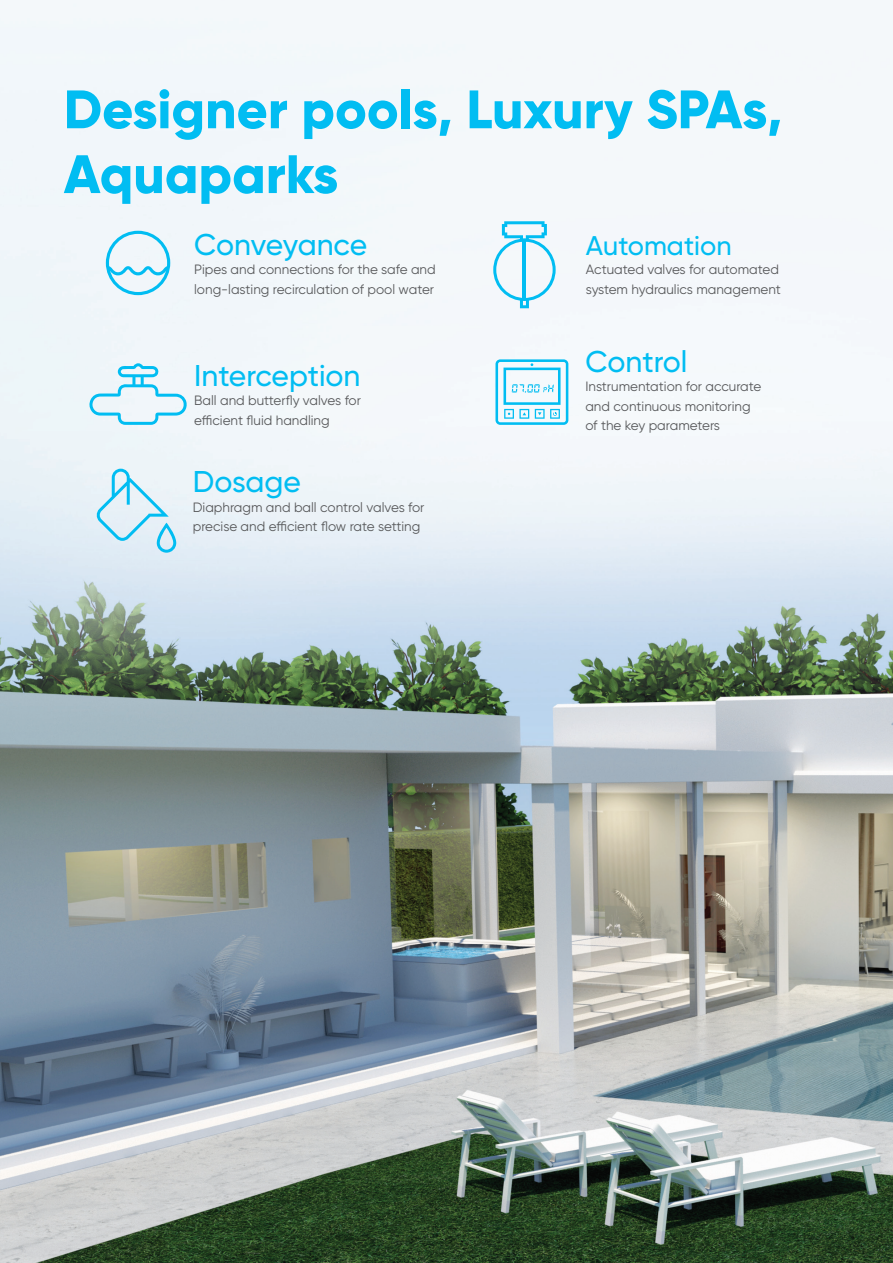
<style>
.page{position:relative;width:893px;height:1263px;background:#fff}
.page>*{position:absolute;margin:0;border:0;box-sizing:border-box;transform-origin:0 0}
.segment_title{font:800 54px/64.8px "Gilroy";color:#01bdf2}
.product_title{font:500 30px "Gilroy";color:#01bdf2}
.product_title-2{font:500 27px "Gilroy";color:#01bdf2}
.product_title-3{font:13.5px/19.5px "Gilroy";color:#57585a}
</style>
<div class="page">
<img style="left:0;top:0;width:893px;height:1263px">
<svg style="left:96px;top:469px;width:80px;height:84px;background:#c6e9f6"></svg>
<svg style="left:89px;top:363px;width:98px;height:62px"></svg>
<svg style="left:495px;top:359px;width:73px;height:66px"></svg>
<svg style="left:106px;top:231px;width:64px;height:64px"></svg>
<svg style="left:493px;top:221px;width:63px;height:87px"></svg>
<p class="segment_title" style="left:64px;top:77px;width:720px">Designer pools, Luxury SPAs,<br>Aquaparks</p>
<p class="product_title" style="left:194px;top:226px;width:175px">Conveyance</p>
<p class="product_title-3" style="left:194px;top:260px;width:243px">Pipes and connections for the safe and long-lasting recirculation of pool water</p>
<p class="product_title-2" style="left:586px;top:229px;width:147px">Automation</p>
<p class="product_title-3" style="left:586px;top:260px;width:197px">Actuated valves for automated system hydraulics management</p>
<p class="product_title" style="left:194px;top:357px;width:168px">Interception</p>
<p class="product_title-3" style="left:194px;top:391px;width:168px">Ball and butterfly valves for efficient fluid handling</p>
<p class="product_title" style="left:193px;top:463px;width:110px">Dosage</p>
<p class="product_title-3" style="left:193px;top:497px;width:233px">Diaphragm and ball control valves for precise and efficient flow rate setting</p>
<p class="product_title" style="left:585px;top:343px;width:104px">Control</p>
<p class="product_title-3" style="left:585px;top:377px;width:177px">Instrumentation for accurate and continuous monitoring of the key parameters</p>
</div>
